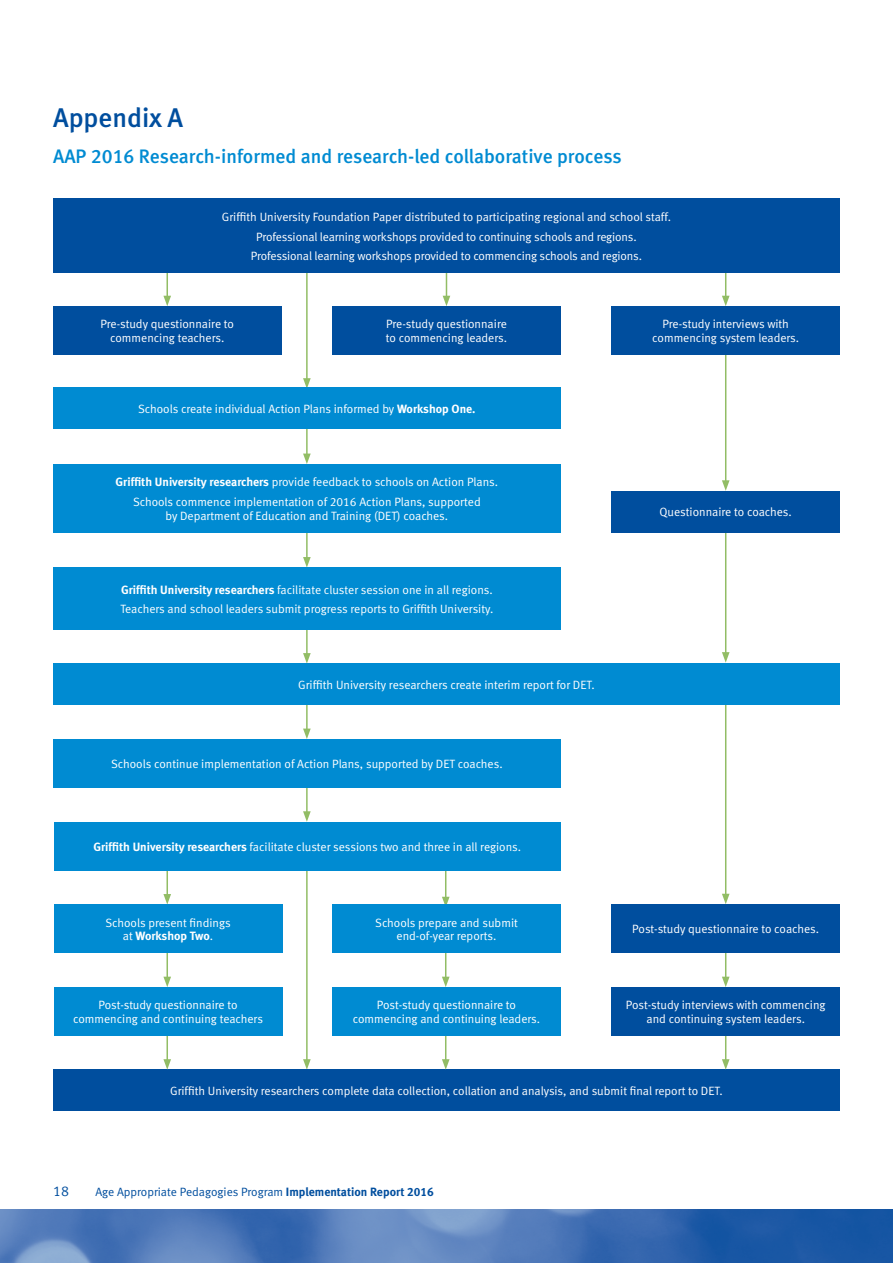
<style>
.page{position:relative;width:893px;height:1263px;background:#fff}
.page>*{position:absolute;margin:0;border:0;box-sizing:border-box;transform-origin:0 0}
.t1{font:27px "Meta Medium LF";color:#004e9e}
.t2{font:19.5px "Meta Medium LF";color:#008bd2}
.t3{font:14.25px "Meta Normal LF";color:#004e9e}
.t4{font:12px/13.5px "Meta Normal LF";color:#fff;text-align:center}
.t5{font:12px "Meta Normal LF";color:#004e9e}
.t6{font:12px "Meta Bold LF";color:#fff}
.s1{font-family:"Meta Bold LF"}
.s2{font-family:"Meta Normal LF"}
</style>
<div class="page">
<svg style="left:0;top:1210px;width:893px;height:53px;background:#4573b5"></svg>
<hr style="left:306px;top:236px;width:2px;height:144px;background:#92bd65">
<svg style="left:303px;top:378px;width:8px;height:10px"></svg>
<hr style="left:725px;top:254px;width:1px;height:44px;background:#92bd65">
<svg style="left:722px;top:296px;width:7px;height:10px"></svg>
<hr style="left:725px;top:347px;width:1px;height:136px;background:#92bd65">
<svg style="left:722px;top:480px;width:7px;height:11px"></svg>
<hr style="left:725px;top:521px;width:1px;height:133px;background:#92bd65">
<svg style="left:722px;top:652px;width:7px;height:11px"></svg>
<hr style="left:725px;top:687px;width:1px;height:209px;background:#92bd65">
<svg style="left:722px;top:894px;width:7px;height:10px"></svg>
<hr style="left:446px;top:254px;width:1px;height:44px;background:#92bd65">
<svg style="left:443px;top:296px;width:7px;height:10px"></svg>
<hr style="left:725px;top:935px;width:1px;height:44px;background:#92bd65">
<svg style="left:722px;top:977px;width:7px;height:10px"></svg>
<hr style="left:306px;top:412px;width:2px;height:44px;background:#92bd65">
<svg style="left:303px;top:454px;width:8px;height:10px"></svg>
<hr style="left:306px;top:612px;width:2px;height:43px;background:#92bd65">
<svg style="left:303px;top:653px;width:8px;height:11px"></svg>
<hr style="left:306px;top:516px;width:2px;height:43px;background:#92bd65">
<svg style="left:303px;top:557px;width:8px;height:10px"></svg>
<hr style="left:306px;top:687px;width:2px;height:44px;background:#92bd65">
<svg style="left:303px;top:728px;width:8px;height:11px"></svg>
<hr style="left:166px;top:254px;width:2px;height:44px;background:#92bd65">
<svg style="left:163px;top:296px;width:8px;height:10px"></svg>
<hr style="left:166px;top:935px;width:2px;height:44px;background:#92bd65">
<svg style="left:163px;top:977px;width:8px;height:10px"></svg>
<hr style="left:166px;top:853px;width:2px;height:43px;background:#92bd65">
<svg style="left:163px;top:894px;width:8px;height:10px"></svg>
<hr style="left:445px;top:855px;width:1px;height:44px;background:#92bd65">
<svg style="left:442px;top:897px;width:8px;height:7px"></svg>
<hr style="left:306px;top:770px;width:2px;height:44px;background:#92bd65">
<svg style="left:303px;top:811px;width:8px;height:11px"></svg>
<hr style="left:445px;top:935px;width:1px;height:44px;background:#92bd65">
<svg style="left:442px;top:977px;width:8px;height:10px"></svg>
<hr style="left:306px;top:862px;width:2px;height:199px;background:#92bd65">
<svg style="left:303px;top:1059px;width:8px;height:11px"></svg>
<div style="left:53px;top:198px;width:787px;height:75px;background:#004e9e"></div>
<div style="left:53px;top:1070px;width:787px;height:41px;background:#004e9e"></div>
<div style="left:53px;top:664px;width:787px;height:41px;background:#008bd2"></div>
<div style="left:53px;top:388px;width:508px;height:41px;background:#008bd2"></div>
<div style="left:53px;top:464px;width:508px;height:68px;background:#008bd2"></div>
<div style="left:53px;top:567px;width:508px;height:63px;background:#008bd2"></div>
<div style="left:53px;top:739px;width:508px;height:49px;background:#008bd2"></div>
<div style="left:54px;top:822px;width:507px;height:48px;background:#008bd2"></div>
<div style="left:53px;top:306px;width:228px;height:49px;background:#004e9e"></div>
<div style="left:332px;top:306px;width:229px;height:49px;background:#004e9e"></div>
<div style="left:612px;top:306px;width:228px;height:49px;background:#004e9e"></div>
<div style="left:612px;top:491px;width:228px;height:41px;background:#004e9e"></div>
<hr style="left:725px;top:1018px;width:1px;height:43px;background:#92bd65">
<svg style="left:722px;top:1059px;width:7px;height:11px"></svg>
<hr style="left:166px;top:1018px;width:2px;height:43px;background:#92bd65">
<svg style="left:163px;top:1059px;width:8px;height:11px"></svg>
<hr style="left:445px;top:1018px;width:1px;height:43px;background:#92bd65">
<svg style="left:442px;top:1059px;width:8px;height:11px"></svg>
<div style="left:54px;top:904px;width:228px;height:49px;background:#008bd2"></div>
<div style="left:332px;top:904px;width:229px;height:49px;background:#008bd2"></div>
<div style="left:54px;top:987px;width:228px;height:49px;background:#008bd2"></div>
<div style="left:332px;top:987px;width:229px;height:49px;background:#008bd2"></div>
<div style="left:612px;top:987px;width:228px;height:49px;background:#004e9e"></div>
<div style="left:612px;top:904px;width:228px;height:49px;background:#004e9e"></div>
<h1 class="t1" style="left:53px;top:102px;width:132px">Appendix A</h1>
<h2 class="t2" style="left:53px;top:145px;width:570px">AAP 2016 Research-informed and research-led collaborative process</h2>
<p class="t4" style="left:222px;top:206px;width:450px;line-height:20px">Griffith University Foundation Paper distributed to participating regional and school staff.<br>Professional learning workshops provided to continuing schools and regions.<br>Professional learning workshops provided to commencing schools and regions.</p>
<p class="t4" style="left:100px;top:317px;width:135px">Pre-study questionnaire to commencing teachers.</p>
<p class="t4" style="left:386px;top:317px;width:123px;text-align:left">Pre-study questionnaire to commencing leaders.</p>
<p class="t4" style="left:652px;top:317px;width:148px">Pre-study interviews with commencing system leaders.</p>
<p class="t4" style="left:138px;top:402px;width:339px">Schools create individual Action Plans informed by <span class="s1">Workshop One.</span></p>
<p class="t4" style="left:116px;top:472px;width:384px;line-height:19.8px"><span class="s1">Griffith University researchers</span> provide feedback to schools on Action Plans.<br>Schools commence implementation of 2016 Action Plans, supported</p>
<p class="t4" style="left:165px;top:508px;width:284px">by Department of Education and Training (DET) coaches.</p>
<p class="t4" style="left:120px;top:579px;width:374px;line-height:19.8px;text-align:left"><span class="s1">Griffith University researchers</span> facilitate cluster session one in all regions.<br>Teachers and school leaders submit progress reports to Griffith University.</p>
<p class="t4" style="left:298px;top:678px;width:298px">Griffith University researchers create interim report for DET.</p>
<p class="t4" style="left:111px;top:757px;width:393px">Schools continue implementation of Action Plans, supported by DET coaches.</p>
<p class="t4" style="left:93px;top:840px;width:429px"><span class="s1">Griffith University researchers</span> facilitate cluster sessions two and three in all regions.</p>
<p class="t4" style="left:105px;top:916px;width:127px">Schools present findings</p>
<p class="t6" style="left:123px;top:928px;width:92px"><span class="s2">at</span> Workshop Two<span class="s2">.</span></p>
<p class="t4" style="left:375px;top:916px;width:144px">Schools prepare and submit end-of-year reports.</p>
<p class="t4" style="left:660px;top:505px;width:134px">Questionnaire to coaches.</p>
<p class="t4" style="left:632px;top:922px;width:188px">Post-study questionnaire to coaches.</p>
<p class="t4" style="left:73px;top:998px;width:191px">Post-study questionnaire to commencing and continuing teachers</p>
<p class="t4" style="left:353px;top:998px;width:189px">Post-study questionnaire to commencing and continuing leaders.</p>
<p class="t4" style="left:626px;top:998px;width:201px">Post-study interviews with commencing and continuing system leaders.</p>
<p class="t4" style="left:170px;top:1084px;width:554px">Griffith University researchers complete data collection, collation and analysis, and submit final report to DET.</p>
<p class="t3" style="left:53px;top:1183px;width:17px">18</p>
<p class="t5" style="left:95px;top:1185px;width:340px">Age Appropriate Pedagogies Program <span class="s1">Implementation Report 2016</span></p>
</div>
